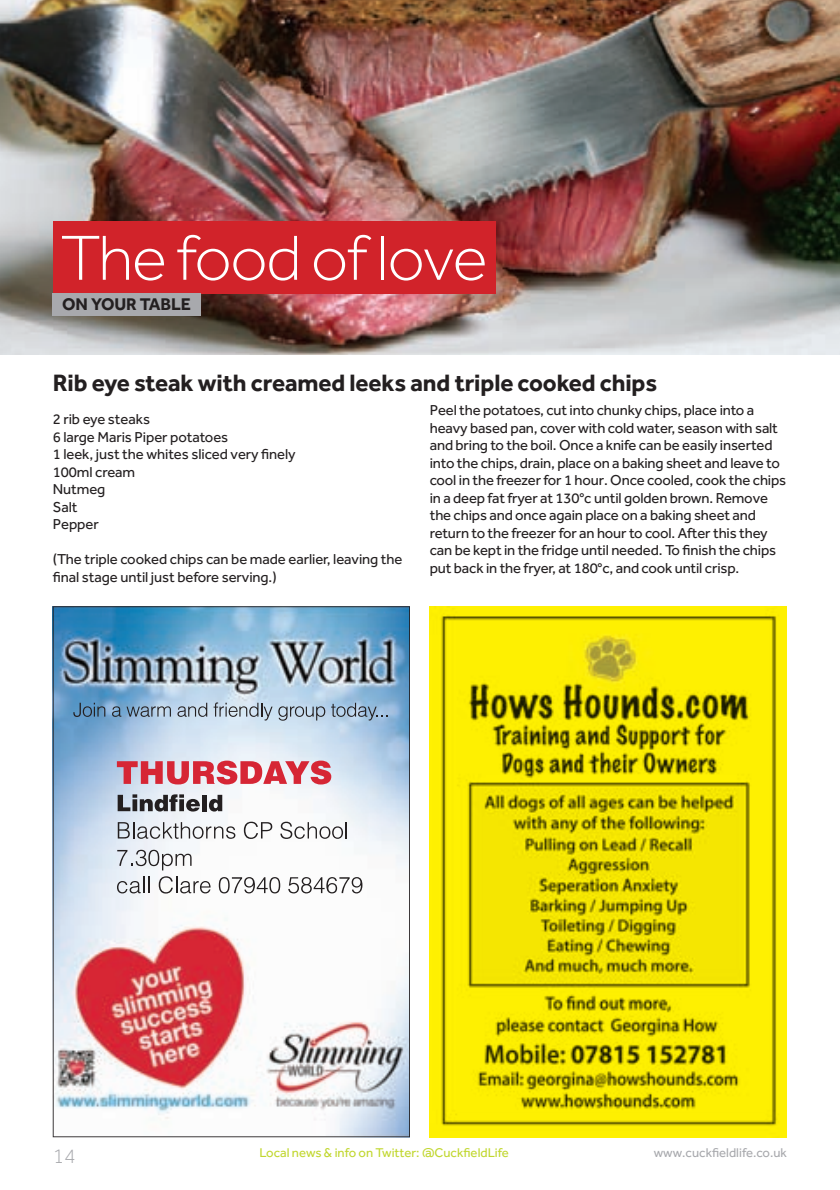
<style>
.page{position:relative;width:840px;height:1190px;background:#fff}
.page>*{position:absolute;margin:0;border:0;box-sizing:border-box;transform-origin:0 0}
.t1{font:300 65.8px "Effra";letter-spacing:-.02em;color:#fff}
.t2{font:700 24.5px "Effra";letter-spacing:-.005em;color:#231f20}
.t3{font:300 21px "Effra";color:#a8a9ad}
.t4{font:700 17.5px "Effra";letter-spacing:-.005em;color:#231f20}
.t5{font:14.88px/17.5px "Effra";letter-spacing:-.01em;color:#231f20}
.t6{font:13.12px "Effra";color:#c1d72f}
.t7{font:13.12px "Effra";color:#a8a9ad}
</style>
<div class="page">
<img style="left:430px;top:606px;width:357px;height:531px">
<img style="left:53px;top:606px;width:357px;height:531px">
<img style="left:0;top:0;width:840px;height:354px">
<div style="left:53px;top:221px;width:442px;height:72px;background:#d1232a"></div>
<div style="left:53px;top:293px;width:148px;height:23px;background:#a8a9ad"></div>
<h1 class="t1" style="left:60px;top:221px;width:429px">The food of love</h1>
<p class="t4" style="left:62px;top:294px;width:130px">on your table</p>
<h2 class="t2" style="left:53px;top:368px;width:606px">Rib eye steak with creamed leeks and triple cooked chips</h2>
<p class="t5" style="left:53px;top:410px;width:244px">2 rib eye steaks<br>6 large Maris Piper potatoes<br>1 leek, just the whites sliced very finely<br>100ml cream<br>Nutmeg<br>Salt<br>Pepper</p>
<p class="t5" style="left:53px;top:550px;width:351px">(The triple cooked chips can be made earlier, leaving the final stage until just before serving.)</p>
<p class="t5" style="left:430px;top:401px;width:358px">Peel the potatoes, cut into chunky chips, place into a heavy based pan, cover with cold water, season with salt and bring to the boil. Once a knife can be easily inserted into the chips, drain, place on a baking sheet and leave to cool in the freezer for 1 hour. Once cooled, cook the chips in a deep fat fryer at 130°c until golden brown. Remove the chips and once again place on a baking sheet and return to the freezer for an hour to cool. After this they can be kept in the fridge until needed. To finish the chips put back in the fryer, at 180°c, and cook until crisp.</p>
<h3 class="t3" style="left:53px;top:1144px;width:24px">14</h3>
<p class="t6" style="left:259px;top:1145px;width:251px">Local news &amp; info on Twitter: @CuckfieldLife</p>
<p class="t7" style="left:654px;top:1145px;width:135px">www.cuckfieldlife.co.uk</p>
</div>
